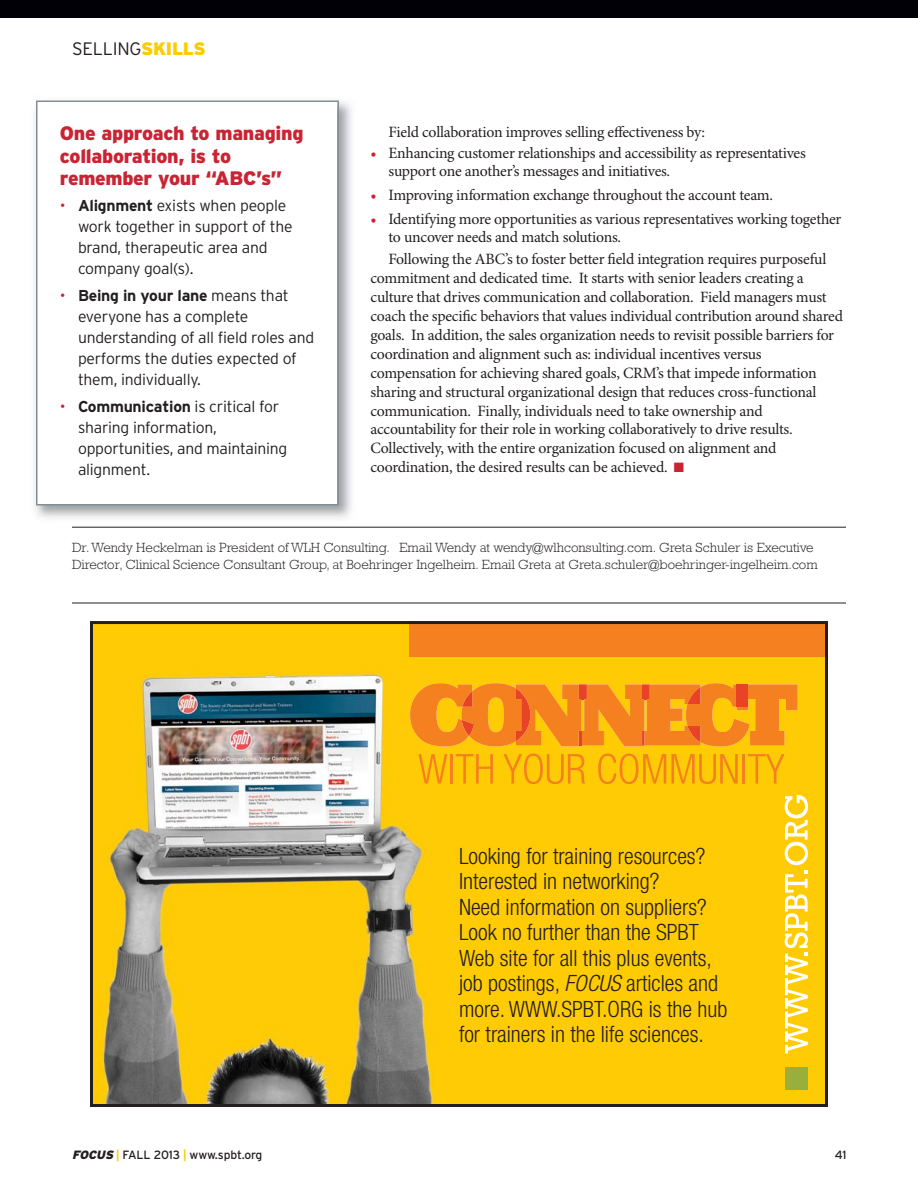
<style>
.page{position:relative;width:918px;height:1188px;background:#fff}
.page>*{position:absolute;margin:0;border:0;box-sizing:border-box;transform-origin:0 0}
.t1{font:300 condensed 22.5px/25.5px "Helvetica Neue";color:#231f20}
.t2{font:900 19.5px/22.5px "Interstate";letter-spacing:-.015em;color:#c92434}
.t3{font:300 18px "Interstate";letter-spacing:-.015em;color:#231f20}
.t4{font:15.75px/18.9px "Minion Pro";letter-spacing:-.015em;color:#231f20}
.t5{font:300 15.75px/21px "Interstate";letter-spacing:-.015em;color:#231f20}
.t6{font:300 13.5px/16.2px "Rockwell Std";color:#231f20}
.t7{font:12px "Interstate";letter-spacing:-.01em;color:#231f20}
.s1{font-weight:900;color:#ffcb04}
.s2{color:#c92434}
.s3{font-weight:700}
.s4{font-style:italic}
.s5{font-weight:900;font-style:italic}
.s6{font-weight:700;color:#ffcb04}
</style>
<div class="page">
<div style="left:0;top:0;width:918px;height:18px;background:#000006"></div>
<hr style="left:72px;top:527px;width:774px;height:1px;background:#231f20">
<div style="left:90px;top:621px;width:738px;height:486px;background:#ffcb04"></div>
<img style="left:102px;top:673px;width:332px;height:430px">
<div style="left:410px;top:621px;width:418px;height:36px;background:#f58020"></div>
<div style="left:90px;top:621px;width:738px;height:486px;border:3px solid #231f20"></div>
<svg style="left:410px;top:683px;width:387px;height:64px"></svg>
<div style="left:737px;top:684px;width:11px;height:23px;background:#e84324"></div>
<svg style="left:418px;top:754px;width:29px;height:30px"></svg>
<hr style="left:450px;top:754px;width:3px;height:30px;background:#f58020">
<svg style="left:456px;top:754px;width:37px;height:30px"></svg>
<svg style="left:503px;top:754px;width:82px;height:30px"></svg>
<svg style="left:598px;top:754px;width:140px;height:30px"></svg>
<hr style="left:743px;top:754px;width:2px;height:30px;background:#f58020">
<svg style="left:748px;top:754px;width:36px;height:30px"></svg>
<svg style="left:785px;top:795px;width:23px;height:258px"></svg>
<div style="left:786px;top:1067px;width:22px;height:23px;background:#99af3b"></div>
<hr style="left:72px;top:603px;width:774px;height:1px;background:#231f20">
<img style="left:34px;top:101px;width:318px;height:418px">
<div style="left:38px;top:102px;width:300px;height:402px;background:#fff"></div>
<div style="left:36px;top:100px;width:303px;height:406px;border:2px solid #828f97"></div>
<p class="t3" style="left:72px;top:42px;width:135px">SELLING<span class="s1">SKILLS</span></p>
<p class="t2" style="left:60px;top:124px;width:245px">One approach to managing collaboration, is to remember your “ABC’s”</p>
<p class="t5" style="left:78px;top:196px;width:216px;text-indent:-18px"><span class="s2">•</span> <span class="s3">Alignment</span> exists when people work together in support of the brand, therapeutic area and company goal(s).</p>
<p class="t5" style="left:78px;top:286px;width:238px;text-indent:-18px"><span class="s2">•</span> <span class="s3">Being in your lane</span> means that everyone has a complete understanding of all field roles and performs the duties expected of them, individually.</p>
<p class="t5" style="left:78px;top:397px;width:211px;text-indent:-18px"><span class="s2">•</span> <span class="s3">Communication</span> is critical for sharing information, opportunities, and maintaining alignment.</p>
<p class="t4" style="left:389px;top:124px;width:318px">Field collaboration improves selling effectiveness by:</p>
<p class="t4" style="left:388px;top:146px;width:419px;line-height:18px;text-indent:-18px"><span class="s2">•</span> Enhancing customer relationships and accessibility as representatives support one another’s messages and initiatives.</p>
<p class="t4" style="left:370px;top:187px;width:404px"><span class="s2">•</span> Improving information exchange throughout the account team.</p>
<p class="t4" style="left:388px;top:212px;width:454px;line-height:18px;text-indent:-18px"><span class="s2">•</span> Identifying more opportunities as various representatives working together to uncover needs and match solutions.</p>
<p class="t4" style="left:370px;top:251px;width:474px;text-indent:18px">Following the ABC’s to foster better field integration requires purposeful commitment and dedicated time. It starts with senior leaders creating a culture that drives communication and collaboration. Field managers must coach the specific behaviors that values individual contribution around shared goals. In addition, the sales organization needs to revisit possible barriers for coordination and alignment such as: individual incentives versus compensation for achieving shared goals, CRM’s that impede information sharing and structural organizational design that reduces cross-functional communication. Finally, individuals need to take ownership and accountability for their role in working collaboratively to drive results.<br>Collectively, with the entire organization focused on alignment and coordination, the desired results can be achieved. <span class="s2">■</span></p>
<p class="t6" style="left:72px;top:541px;width:747px">Dr. Wendy Heckelman is President of WLH Consulting. Email Wendy at wendy@wlhconsulting.com. Greta Schuler is Executive<br>Director, Clinical Science Consultant Group, at Boehringer Ingelheim. Email Greta at Greta.schuler@boehringer-ingelheim.com</p>
<p class="t1" style="left:459px;top:845px;width:270px">Looking for training resources?<br>Interested in networking?<br>Need information on suppliers?<br>Look no further than the SPBT<br>Web site for all this plus events, job postings, <span class="s4">FOCUS</span>articles and more. WWW.SPBT.ORG is the hub for trainers in the life sciences.</p>
<p class="t7" style="left:72px;top:1150px;width:192px"><span class="s5">FOCUS</span><span class="s6">|</span> FALL 2013 <span class="s6">|</span> www.spbt.org</p>
<p class="t7" style="left:835px;top:1150px;width:13px">41</p>
</div>
